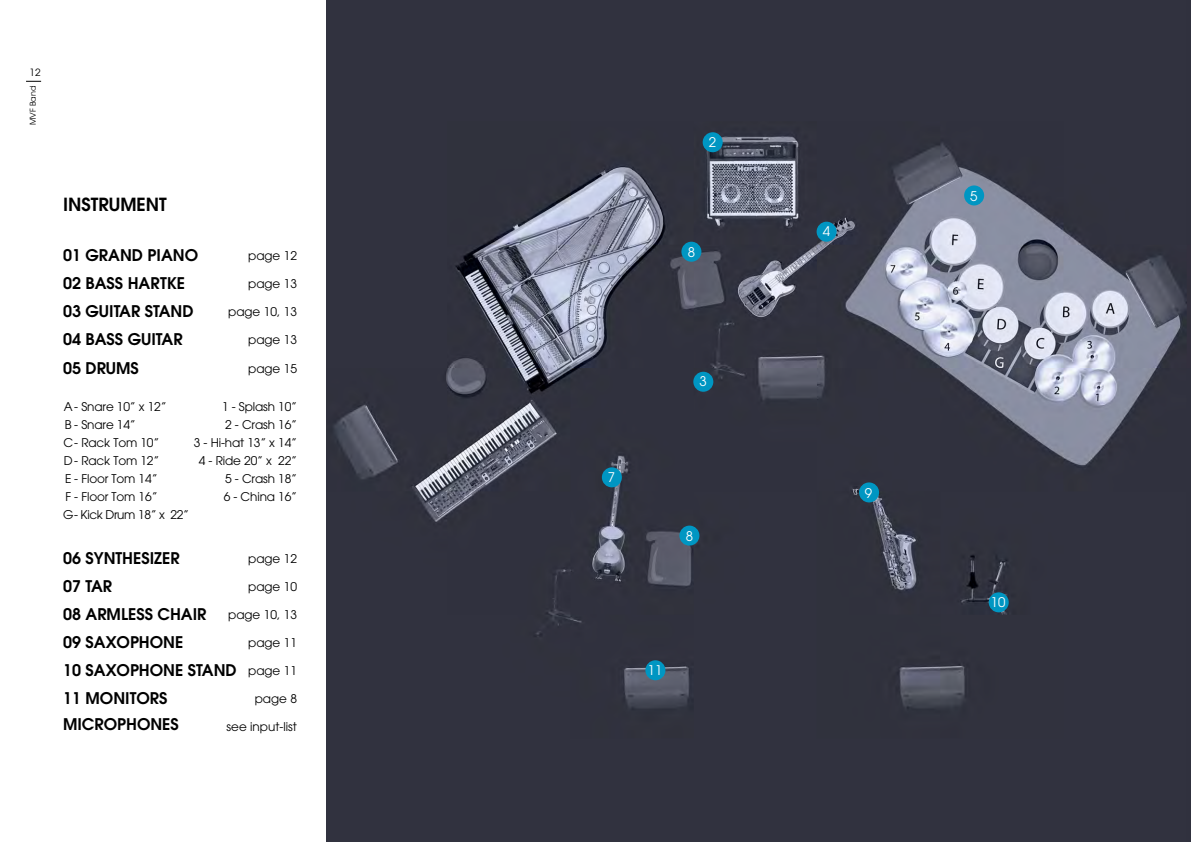
<style>
.page{position:relative;width:1191px;height:842px;background:#fff}
.page>*{position:absolute;margin:0;border:0;box-sizing:border-box;transform-origin:0 0}
.t1{font:600 18px "Avant Garde CE";color:#000}
.t2{font:600 16px/28px "Avant Garde CE";color:#000}
.t3{font:13.3px "Avant Garde";color:#fff}
.t4{font:12px/18px "Avant Garde";letter-spacing:-.01em;color:#000;text-align:right}
.t5{font:10px "Avant Garde";color:#000}
.t6{font:8px "Avant Garde";color:#000}
</style>
<div class="page">
<svg style="left:26px;top:81px;width:15px;height:1px"></svg>
<img style="left:326px;top:0;width:865px;height:842px">
<div style="left:816px;top:222px;width:20px;height:20px;background:#0096c2;border-radius:50%"></div>
<div style="left:693px;top:372px;width:20px;height:20px;background:#0096c2;border-radius:50%"></div>
<div style="left:964px;top:185px;width:20px;height:20px;background:#0096c2;border-radius:50%"></div>
<div style="left:602px;top:467px;width:20px;height:20px;background:#0096c2;border-radius:50%"></div>
<div style="left:679px;top:526px;width:20px;height:20px;background:#0096c2;border-radius:50%"></div>
<div style="left:681px;top:242px;width:20px;height:20px;background:#0096c2;border-radius:50%"></div>
<div style="left:645px;top:660px;width:20px;height:20px;background:#0096c2;border-radius:50%"></div>
<div style="left:859px;top:482px;width:20px;height:20px;background:#0096c2;border-radius:50%"></div>
<div style="left:988px;top:592px;width:20px;height:20px;background:#0096c2;border-radius:50%"></div>
<div style="left:702px;top:132px;width:20px;height:20px;background:#0096c2;border-radius:50%"></div>
<p class="t5" style="left:30px;top:66px;width:13px">12</p>
<p class="t6" style="left:28px;top:125px;width:41px;rotate:-90deg">MVF Band</p>
<h1 class="t1" style="left:63px;top:193px;width:105px">INSTRUMENT</h1>
<h2 class="t2" style="left:63px;top:240px;width:137px">01 GRAND PIANO<br>02 BASS HARTKE<br>03 GUITAR STAND<br>04 BASS GUITAR<br>05 DRUMS</h2>
<p class="t4" style="left:248px;top:247px;width:50px">page 12</p>
<p class="t4" style="left:248px;top:275px;width:50px">page 13</p>
<p class="t4" style="left:228px;top:303px;width:70px">page 10, 13</p>
<p class="t4" style="left:248px;top:331px;width:50px">page 13</p>
<p class="t4" style="left:248px;top:360px;width:50px">page 15</p>
<p class="t4" style="left:63px;top:398px;width:127px;text-align:left">A- Snare 10” x 12”<br>B - Snare 14”<br>C- Rack Tom 10”<br>D- Rack Tom 12”<br>E - Floor Tom 14”<br>F - Floor Tom 16”<br>G- Kick Drum 18” x 22”</p>
<p class="t4" style="left:194px;top:398px;width:105px">1 - Splash 10”<br>2 - Crash 16”<br>3 - Hi-hat 13” x 14”<br>4 - Ride 20” x 22”<br>5 - Crash 18”<br>6 - China 16”</p>
<h2 class="t2" style="left:63px;top:543px;width:175px">06 SYNTHESIZER<br>07 TAR<br>08 ARMLESS CHAIR<br>09 SAXOPHONE<br>10 SAXOPHONE STAND<br>11 MONITORS</h2>
<h2 class="t2" style="left:63px;top:709px;width:117px">MICROPHONES</h2>
<p class="t4" style="left:248px;top:550px;width:50px">page 12</p>
<p class="t4" style="left:248px;top:578px;width:50px">page 10</p>
<p class="t4" style="left:228px;top:606px;width:70px">page 10, 13</p>
<p class="t4" style="left:248px;top:634px;width:50px">page 11</p>
<p class="t4" style="left:248px;top:662px;width:50px">page 11</p>
<p class="t4" style="left:255px;top:690px;width:44px">page 8</p>
<p class="t4" style="left:227px;top:718px;width:72px">see input-list</p>
<p class="t3" style="left:608px;top:470px;width:9px">7</p>
<p class="t3" style="left:709px;top:134px;width:9px">2</p>
<p class="t3" style="left:688px;top:244px;width:9px">8</p>
<p class="t3" style="left:699px;top:374px;width:9px">3</p>
<p class="t3" style="left:686px;top:528px;width:9px">8</p>
<p class="t3" style="left:648px;top:662px;width:16px">11</p>
<p class="t3" style="left:822px;top:224px;width:9px">4</p>
<p class="t3" style="left:970px;top:188px;width:9px">5</p>
<p class="t3" style="left:865px;top:485px;width:9px">9</p>
<p class="t3" style="left:990px;top:595px;width:16px">10</p>
</div>
